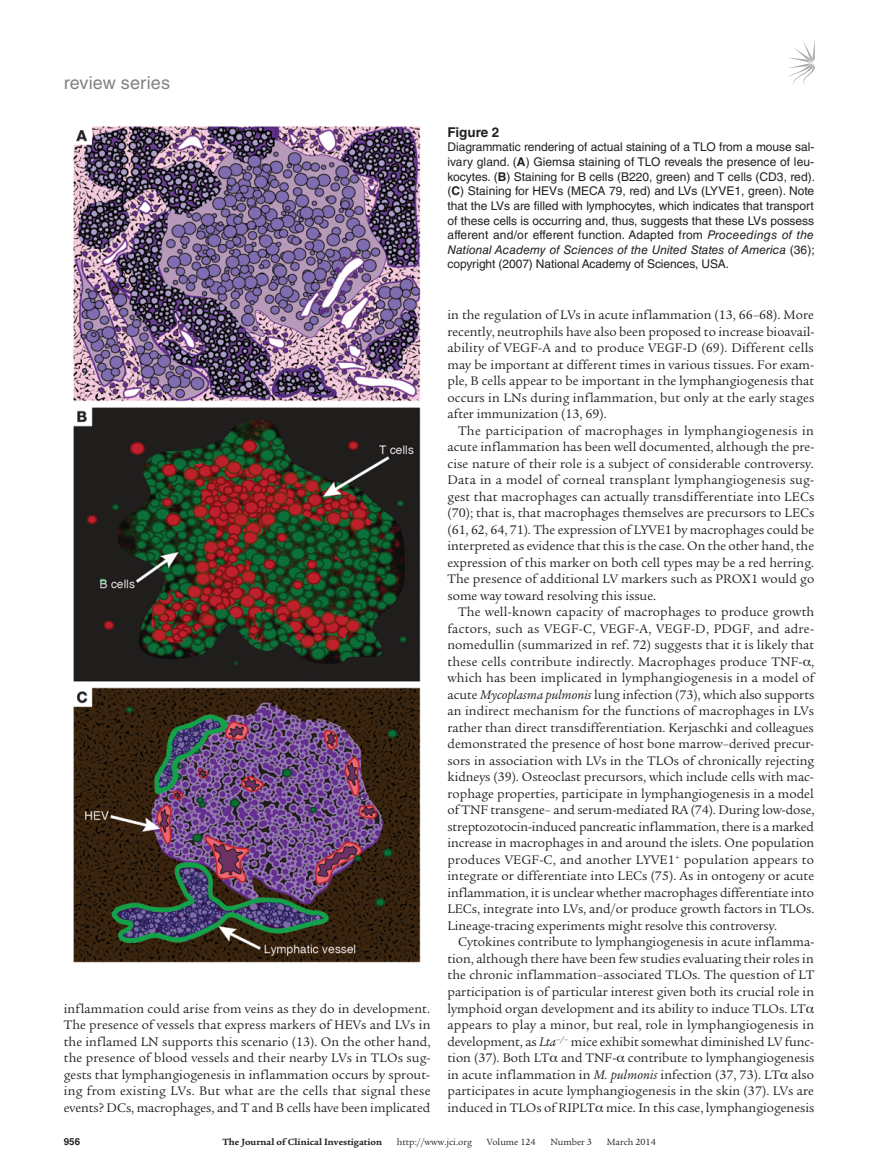
<style>
.page{position:relative;width:878px;height:1175px;background:#fff}
.page>*{position:absolute;margin:0;border:0;box-sizing:border-box;transform-origin:0 0}
.t1{font:18px "Helvetica LT Std";letter-spacing:.01em;color:#808285}
.t2{font:13.5px/16.5px "Legacy Serif Std";color:#231f20;text-align:justify}
.t3{font:700 13.5px "Helvetica LT Std";color:#231f20}
.t4{font:12px/14.7px "Helvetica LT Std";letter-spacing:-.005em;color:#231f20;text-align:justify}
.t5{font:9.75px "Legacy Serif Std";color:#231f20}
.t6{font:700 9.75px "Legacy Serif Std";color:#231f20}
.t7{font:700 9.75px "Helvetica LT Std";color:#231f20}
.s1{font-weight:700}
.s2{font-style:italic}
</style>
<div class="page">
<svg style="left:788px;top:41px;width:26px;height:44px"></svg>
<img style="left:73px;top:126px;width:348px;height:837px">
<h1 class="t1" style="left:64px;top:73px;width:108px">review series</h1>
<p class="t2" style="left:64px;top:1000px;width:368px">inflammation could arise from veins as they do in development.<br>The presence of vessels that express markers of HEVs and LVs in the inflamed LN supports this scenario (13). On the other hand, the presence of blood vessels and their nearby LVs in TLOs sug&shy;gests that lymphangiogenesis in inflammation occurs by sprout&shy;ing from existing LVs. But what are the cells that signal these events? DCs, macrophages, and T and B cells have been implicated</p>
<p class="t3" style="left:447px;top:124px;width:53px">Figure 2</p>
<p class="t4" style="left:447px;top:140px;width:369px">Diagrammatic rendering of actual staining of a TLO from a mouse sal&shy;ivary gland. (<span class="s1">A</span>) Giemsa staining of TLO reveals the presence of leu&shy;kocytes. (<span class="s1">B</span>) Staining for B cells (B220, green) and T cells (CD3, red). (<span class="s1">C</span>) Staining for HEVs (MECA 79, red) and LVs (LYVE1, green). Note that the LVs are filled with lymphocytes, which indicates that transport of these cells is occurring and, thus, suggests that these LVs possess afferent and/or efferent function. Adapted from <span class="s2">Proceedings of the National Academy of Sciences of the United States of America</span> (36); copyright (2007) National Academy of Sciences, USA.</p>
<p class="t2" style="left:447px;top:307px;width:368px">in the regulation of LVs in acute inflammation (13, 66–68). More recently, neutrophils have also been proposed to increase bioavail&shy;ability of VEGF-A and to produce VEGF-D (69). Different cells may be important at different times in various tissues. For exam&shy;ple, B cells appear to be important in the lymphangiogenesis that occurs in LNs during inflammation, but only at the early stages after immunization (13, 69).</p>
<p class="t2" style="left:447px;top:422px;width:368px;text-indent:11px">The participation of macrophages in lymphangiogenesis in acute inflammation has been well documented, although the pre&shy;cise nature of their role is a subject of considerable controversy.<br>Data in a model of corneal transplant lymphangiogenesis sug&shy;gest that macrophages can actually transdifferentiate into LECs (70); that is, that macrophages themselves are precursors to LECs (61, 62, 64, 71). The expression of LYVE1 by macrophages could be interpreted as evidence that this is the case. On the other hand, the expression of this marker on both cell types may be a red herring.<br>The presence of additional LV markers such as PROX1 would go some way toward resolving this issue.</p>
<p class="t2" style="left:447px;top:604px;width:368px;text-indent:11px">The well-known capacity of macrophages to produce growth factors, such as VEGF-C, VEGF-A, VEGF-D, PDGF, and adre&shy;nomedullin (summarized in ref. 72) suggests that it is likely that these cells contribute indirectly. Macrophages produce TNF- , which has been implicated in lymphangiogenesis in a model of acute <span class="s2">Mycoplasma pulmonis</span> lung infection (73), which also supports an indirect mechanism for the functions of macrophages in LVs rather than direct transdifferentiation. Kerjaschki and colleagues demonstrated the presence of host bone marrow–derived precur&shy;sors in association with LVs in the TLOs of chronically rejecting kidneys (39). Osteoclast precursors, which include cells with mac&shy;rophage properties, participate in lymphangiogenesis in a model of TNF transgene– and serum-mediated RA (74). During low-dose, streptozotocin-induced pancreatic inflammation, there is a marked increase in macrophages in and around the islets. One population produces VEGF-C, and another LYVE1<sup>+</sup> population appears to integrate or differentiate into LECs (75). As in ontogeny or acute inflammation, it is unclear whether macrophages differentiate into LECs, integrate into LVs, and/or produce growth factors in TLOs.<br>Lineage-tracing experiments might resolve this controversy.</p>
<p class="t2" style="left:447px;top:934px;width:368px;text-align:left;text-indent:11px">Cytokines contribute to lymphangiogenesis in acute inflamma&shy;tion, although there have been few studies evaluating their roles in the chronic inflammation–associated TLOs. The question of LT participation is of particular interest given both its crucial role in lymphoid organ development and its ability to induce TLOs. LT appears to play a minor, but real, role in lymphangiogenesis in development, as <span class="s2">Lta</span><sup>–/–</sup> mice exhibit somewhat diminished LV func&shy;tion (37). Both LT and TNF- contribute to lymphangiogenesis in acute inflammation in <span class="s2">M. pulmonis</span> infection (37, 73). LT also participates in acute lymphangiogenesis in the skin (37). LVs are induced in TLOs of RIPLT mice. In this case, lymphangiogenesis</p>
<p class="t7" style="left:64px;top:1135px;width:18px">956</p>
<p class="t6" style="left:222px;top:1135px;width:161px">The Journal of Clinical Investigation</p>
<p class="t5" style="left:397px;top:1136px;width:77px">http://www.jci.org</p>
<p class="t5" style="left:486px;top:1136px;width:50px">Volume 124</p>
<p class="t5" style="left:550px;top:1136px;width:43px">Number 3</p>
<p class="t5" style="left:606px;top:1136px;width:51px">March 2014</p>
</div>
